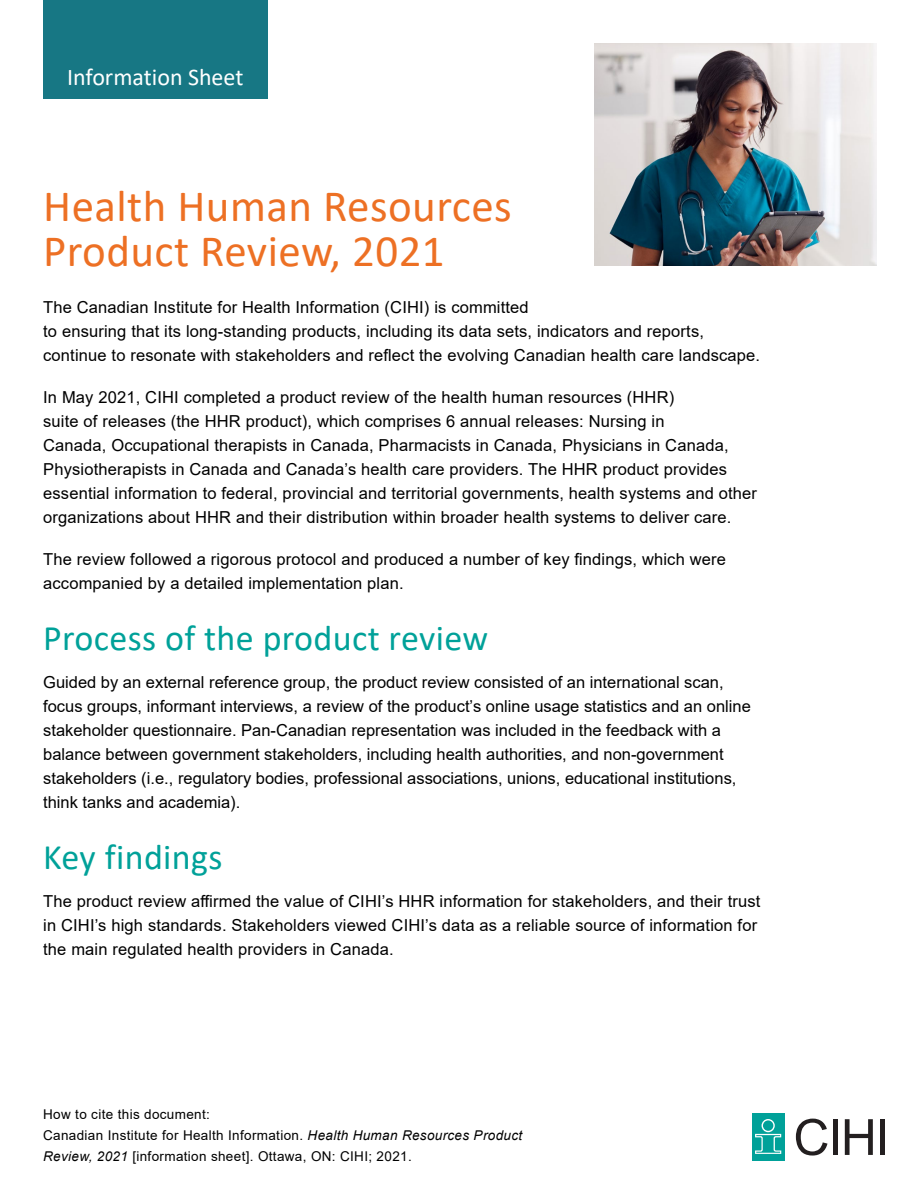
<style>
.page{position:relative;width:918px;height:1188px;background:#fff}
.page>*{position:absolute;margin:0;border:0;box-sizing:border-box;transform-origin:0 0}
.t1{font:45px/45px "Calibri";letter-spacing:.01em;color:#ed7024}
.t2{font:36px "Calibri";letter-spacing:.01em;color:#00a199}
.t3{font:24px "Calibri";color:#fff}
.body{font:16.5px/24px "Arial";letter-spacing:.01em;color:#000}
.copyright{font:13.5px/21px "Arial";letter-spacing:.025em;color:#000}
.s1{font-style:italic}
</style>
<div class="page">
<img style="left:594px;top:43px;width:283px;height:222px">
<div style="left:752px;top:1114px;width:32px;height:47px;background:#00a199"></div>
<svg style="left:755px;top:1119px;width:26px;height:35px"></svg>
<svg style="left:796px;top:1119px;width:31px;height:37px"></svg>
<div style="left:833px;top:1119px;width:5px;height:36px;background:#231f20"></div>
<svg style="left:845px;top:1119px;width:28px;height:36px"></svg>
<div style="left:880px;top:1119px;width:5px;height:36px;background:#231f20"></div>
<div style="left:43px;top:0;width:224px;height:98px;background:#177784"></div>
<h3 class="t3" style="left:67px;top:61px;width:178px">Information Sheet</h3>
<h1 class="t1" style="left:43px;top:183px;width:470px">Health Human Resources<br>Product Review, 2021</h1>
<p class="body" style="left:43px;top:295px;width:718px">The Canadian Institute for Health Information (CIHI) is committed<br>to ensuring that its long-standing products, including its data sets, indicators and reports, continue to resonate with stakeholders and reflect the evolving Canadian health care landscape.</p>
<p class="body" style="left:43px;top:385px;width:715px">In May 2021, CIHI completed a product review of the health human resources (HHR)<br>suite of releases (the HHR product), which comprises 6 annual releases: Nursing in<br>Canada, Occupational therapists in Canada, Pharmacists in Canada, Physicians in Canada, Physiotherapists in Canada and Canada’s health care providers. The HHR product provides essential information to federal, provincial and territorial governments, health systems and other organizations about HHR and their distribution within broader health systems to deliver care.</p>
<p class="body" style="left:43px;top:547px;width:684px">The review followed a rigorous protocol and produced a number of key findings, which were accompanied by a detailed implementation plan.</p>
<h2 class="t2" style="left:43px;top:613px;width:447px">Process of the product review</h2>
<p class="body" style="left:43px;top:670px;width:709px">Guided by an external reference group, the product review consisted of an international scan, focus groups, informant interviews, a review of the product’s online usage statistics and an online stakeholder questionnaire. Pan-Canadian representation was included in the feedback with a balance between government stakeholders, including health authorities, and non-government stakeholders (i.e., regulatory bodies, professional associations, unions, educational institutions, think tanks and academia).</p>
<h2 class="t2" style="left:43px;top:832px;width:181px">Key findings</h2>
<p class="body" style="left:43px;top:889px;width:719px">The product review affirmed the value of CIHI’s HHR information for stakeholders, and their trust in CIHI’s high standards. Stakeholders viewed CIHI’s data as a reliable source of information for the main regulated health providers in Canada.</p>
<p class="copyright" style="left:43px;top:1104px;width:168px">How to cite this document:</p>
<p class="copyright" style="left:43px;top:1125px;width:481px">Canadian Institute for Health Information. <span class="s1">Health Human Resources Product<br>Review, 2021</span> [information sheet]. Ottawa, ON: CIHI; 2021.</p>
</div>
